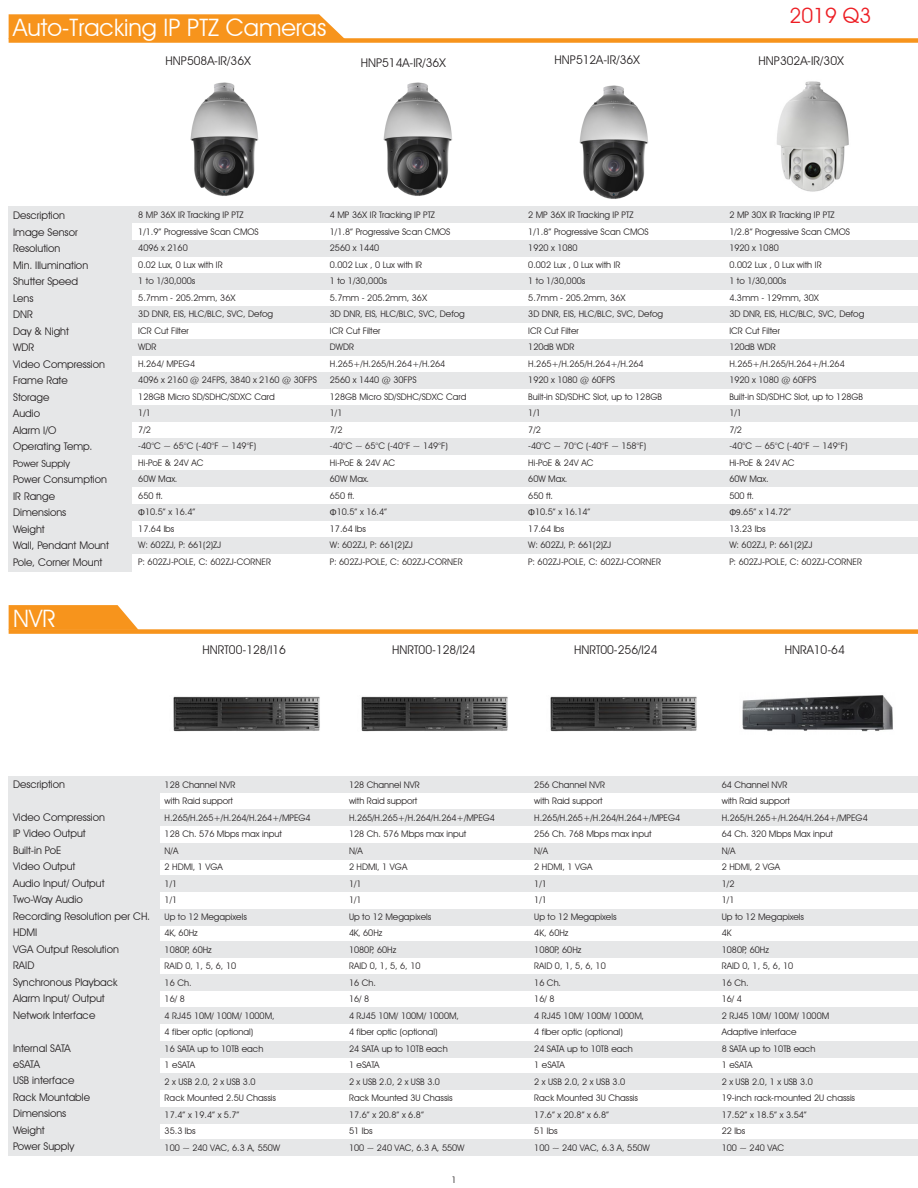
<style>
.page{position:relative;width:918px;height:1188px;background:#fff}
.page>*{position:absolute;margin:0;border:0;box-sizing:border-box;transform-origin:0 0}
.t1{font:24px "Avant Garde IT Cby BT";color:#fff}
.t2{font:21px "Avant Garde IT Cby BT";color:#ed1e24}
.t3{font:12px "Avant Garde IT Cby BT";color:#231f20}
.t4{font:10.5px/16.5px "Avant Garde IT Cby BT";color:#231f20}
.t5{font:9.75px "Avant Garde IT Cby BT";color:#231f20}
.t6{font:9px/16.5px "Avant Garde IT Cby BT";color:#231f20}
.s1{font-family:"Calibri"}
</style>
<div class="page">
<div style="left:9px;top:777px;width:151px;height:379px;background:#e6e7e8"></div>
<div style="left:132px;top:809px;width:786px;height:17px;background:#e6e7e8"></div>
<div style="left:132px;top:777px;width:786px;height:16px;background:#e6e7e8"></div>
<div style="left:132px;top:942px;width:786px;height:16px;background:#e6e7e8"></div>
<div style="left:132px;top:975px;width:786px;height:16px;background:#e6e7e8"></div>
<div style="left:132px;top:1074px;width:786px;height:16px;background:#e6e7e8"></div>
<div style="left:132px;top:875px;width:786px;height:17px;background:#e6e7e8"></div>
<div style="left:132px;top:1008px;width:786px;height:16px;background:#e6e7e8"></div>
<div style="left:132px;top:1140px;width:786px;height:16px;background:#e6e7e8"></div>
<div style="left:132px;top:843px;width:786px;height:16px;background:#e6e7e8"></div>
<div style="left:132px;top:1107px;width:786px;height:16px;background:#e6e7e8"></div>
<div style="left:132px;top:909px;width:786px;height:16px;background:#e6e7e8"></div>
<div style="left:132px;top:1041px;width:786px;height:16px;background:#e6e7e8"></div>
<div style="left:9px;top:207px;width:123px;height:365px;background:#e6e7e8"></div>
<div style="left:131px;top:207px;width:787px;height:16px;background:#e6e7e8"></div>
<div style="left:131px;top:240px;width:787px;height:17px;background:#e6e7e8"></div>
<div style="left:132px;top:339px;width:786px;height:17px;background:#e6e7e8"></div>
<div style="left:132px;top:373px;width:786px;height:16px;background:#e6e7e8"></div>
<div style="left:132px;top:504px;width:786px;height:17px;background:#e6e7e8"></div>
<div style="left:132px;top:273px;width:786px;height:17px;background:#e6e7e8"></div>
<div style="left:132px;top:405px;width:786px;height:17px;background:#e6e7e8"></div>
<div style="left:132px;top:438px;width:786px;height:17px;background:#e6e7e8"></div>
<div style="left:132px;top:537px;width:786px;height:17px;background:#e6e7e8"></div>
<div style="left:132px;top:306px;width:786px;height:16px;background:#e6e7e8"></div>
<div style="left:132px;top:471px;width:786px;height:16px;background:#e6e7e8"></div>
<svg style="left:9px;top:605px;width:129px;height:24px;background:#f79c2e"></svg>
<div style="left:9px;top:38px;width:909px;height:5px;background:#f7941c"></div>
<div style="left:9px;top:629px;width:909px;height:5px;background:#f7941c"></div>
<svg style="left:9px;top:14px;width:336px;height:25px;background:#f79927"></svg>
<img style="left:190px;top:82px;width:69px;height:114px">
<img style="left:173px;top:696px;width:147px;height:36px">
<img style="left:361px;top:696px;width:147px;height:36px">
<img style="left:550px;top:696px;width:147px;height:36px">
<img style="left:383px;top:82px;width:70px;height:114px">
<img style="left:777px;top:81px;width:72px;height:111px">
<img style="left:742px;top:695px;width:151px;height:37px">
<img style="left:579px;top:85px;width:70px;height:114px">
<p class="t1" style="left:13px;top:13px;width:315px">Auto-Tracking IP PTZ Cameras</p>
<p class="t3" style="left:166px;top:53px;width:87px">HNP508A-IR/36X</p>
<h2 class="t2" style="left:790px;top:3px;width:83px">2019 Q3</h2>
<p class="t3" style="left:361px;top:55px;width:87px">HNP514A-IR/36X</p>
<p class="t3" style="left:555px;top:52px;width:87px">HNP512A-IR/36X</p>
<p class="t3" style="left:759px;top:53px;width:87px">HNP302A-IR/30X</p>
<p class="t4" style="left:13px;top:207px;width:93px">Description<br>Image Sensor<br>Resolution<br>Min. Illumination<br>Shutter Speed<br>Lens<br>DNR<br>Day &amp; Night<br>WDR<br>Video Compression<br>Frame Rate<br>Storage<br>Audio<br>Alarm I/O<br>Operating Temp.</p>
<p class="t5" style="left:13px;top:457px;width:58px">Power Supply</p>
<p class="t4" style="left:13px;top:471px;width:97px">Power Consumption<br>IR Range<br>Dimensions<br>Weight<br>Wall, Pendant Mount<br>Pole, Corner Mount</p>
<p class="t1" style="left:13px;top:604px;width:44px">NVR</p>
<p class="t6" style="left:138px;top:207px;width:180px">8 MP 36X IR Tracking IP PTZ<br>1/1.9” Progressive Scan CMOS<br>4096 x 2160<br>0.02 Lux, 0 Lux with IR<br>1 to 1/30,000s<br>5.7mm - 205.2mm, 36X<br>3D DNR, EIS, HLC/BLC, SVC, Defog<br>ICR Cut Filter<br>WDR<br>H.264/ MPEG4<br>4096 x 2160 @ 24FPS, 3840 x 2160 @ 30FPS<br>128GB Micro SD/SDHC/SDXC Card<br>1/1<br>7/2<br>-40°C ~ 65°C (-40°F ~ 149°F)<br>Hi-PoE &amp; 24V AC<br>60W Max.<br>650 ft.<br><span class="s1">Φ</span>10.5” x 16.4”<br>17.64 lbs<br>W: 602ZJ, P: 661(2)ZJ<br>P: 602ZJ-POLE, C: 602ZJ-CORNER</p>
<p class="t6" style="left:330px;top:207px;width:138px">4 MP 36X IR Tracking IP PTZ<br>1/1.8” Progressive Scan CMOS<br>2560 x 1440<br>0.002 Lux , 0 Lux with IR<br>1 to 1/30,000s<br>5.7mm - 205.2mm, 36X<br>3D DNR, EIS, HLC/BLC, SVC, Defog<br>ICR Cut Filter<br>DWDR<br>H.265+/H.265/H.264+/H.264<br>2560 x 1440 @ 30FPS<br>128GB Micro SD/SDHC/SDXC Card<br>1/1<br>7/2<br>-40°C ~ 65°C (-40°F ~ 149°F)<br>Hi-PoE &amp; 24V AC<br>60W Max.<br>650 ft.<br><span class="s1">Φ</span>10.5” x 16.4”<br>17.64 lbs<br>W: 602ZJ, P: 661(2)ZJ<br>P: 602ZJ-POLE, C: 602ZJ-CORNER</p>
<p class="t6" style="left:528px;top:207px;width:137px">2 MP 36X IR Tracking IP PTZ<br>1/1.8” Progressive Scan CMOS<br>1920 x 1080<br>0.002 Lux , 0 Lux with IR<br>1 to 1/30,000s<br>5.7mm - 205.2mm, 36X<br>3D DNR, EIS, HLC/BLC, SVC, Defog<br>ICR Cut Filter<br>120dB WDR<br>H.265+/H.265/H.264+/H.264<br>1920 x 1080 @ 60FPS<br>Built-in SD/SDHC Slot, up to 128GB<br>1/1<br>7/2<br>-40°C ~ 70°C (-40°F ~ 158°F)<br>Hi-PoE &amp; 24V AC<br>60W Max.<br>650 ft.<br><span class="s1">Φ</span>10.5” x 16.14”<br>17.64 lbs<br>W: 602ZJ, P: 661(2)ZJ<br>P: 602ZJ-POLE, C: 602ZJ-CORNER</p>
<p class="t6" style="left:729px;top:207px;width:137px">2 MP 30X IR Tracking IP PTZ<br>1/2.8” Progressive Scan CMOS<br>1920 x 1080<br>0.002 Lux , 0 Lux with IR<br>1 to 1/30,000s<br>4.3mm - 129mm, 30X<br>3D DNR, EIS, HLC/BLC, SVC, Defog<br>ICR Cut Filter<br>120dB WDR<br>H.265+/H.265/H.264+/H.264<br>1920 x 1080 @ 60FPS<br>Built-in SD/SDHC Slot, up to 128GB<br>1/1<br>7/2<br>-40°C ~ 65°C (-40°F ~ 149°F)<br>Hi-PoE &amp; 24V AC<br>60W Max.<br>500 ft.<br><span class="s1">Φ9</span>.65” x 14.72”<br>13.23 lbs<br>W: 602ZJ, P: 661(2)ZJ<br>P: 602ZJ-POLE, C: 602ZJ-CORNER</p>
<p class="t3" style="left:203px;top:642px;width:85px">HNRT00-128/I16</p>
<p class="t3" style="left:392px;top:642px;width:85px">HNRT00-128/I24</p>
<p class="t3" style="left:574px;top:642px;width:85px">HNRT00-256/I24</p>
<p class="t3" style="left:785px;top:642px;width:62px">HNRA10-64</p>
<p class="t4" style="left:13px;top:775px;width:53px">Description</p>
<p class="t4" style="left:13px;top:808px;width:139px">Video Compression<br>IP Video Output<br>Built-in PoE<br>Video Output<br>Audio Input/ Output<br>Two-Way Audio<br>Recording Resolution per CH.<br>HDMI<br>VGA Output Resolution<br>RAID<br>Synchronous Playback<br>Alarm Input/ Output<br>Network Interface</p>
<p class="t4" style="left:13px;top:1039px;width:79px">Internal SATA eSATA<br>USB interface<br>Rack Mountable<br>Dimensions<br>Weight<br>Power Supply</p>
<p class="t6" style="left:534px;top:776px;width:148px">256 Channel NVR<br>with Raid support<br>H.265/H.265+/H.264/H.264+/MPEG4<br>256 Ch. 768 Mbps max input<br>N/A<br>2 HDMI, 1 VGA<br>1/1<br>1/1<br>Up to 12 Megapixels<br>4K, 60Hz<br>1080P, 60Hz<br>RAID 0, 1, 5, 6, 10<br>16 Ch.<br>16/ 8<br>4 RJ45 10M/ 100M/ 1000M,<br>4 fiber optic (optional)<br>24 SATA up to 10TB each<br>1 eSATA<br>2 x USB 2.0, 2 x USB 3.0<br>Rack Mounted 3U Chassis<br>17.6” x 20.8” x 6.8”<br>51 lbs<br>100 ~ 240 VAC, 6.3 A, 550W</p>
<p class="t6" style="left:165px;top:776px;width:148px">128 Channel NVR<br>with Raid support<br>H.265/H.265+/H.264/H.264+/MPEG4<br>128 Ch. 576 Mbps max input<br>N/A<br>2 HDMI, 1 VGA<br>1/1<br>1/1<br>Up to 12 Megapixels<br>4K, 60Hz<br>1080P, 60Hz<br>RAID 0, 1, 5, 6, 10<br>16 Ch.<br>16/ 8<br>4 RJ45 10M/ 100M/ 1000M,<br>4 fiber optic (optional)<br>16 SATA up to 10TB each<br>1 eSATA<br>2 x USB 2.0, 2 x USB 3.0<br>Rack Mounted 2.5U Chassis<br>17.4” x 19.4” x 5.7”<br>35.3 lbs<br>100 ~ 240 VAC, 6.3 A, 550W</p>
<p class="t6" style="left:349px;top:776px;width:148px">128 Channel NVR<br>with Raid support<br>H.265/H.265+/H.264/H.264+/MPEG4<br>128 Ch. 576 Mbps max input<br>N/A<br>2 HDMI, 1 VGA<br>1/1<br>1/1<br>Up to 12 Megapixels<br>4K, 60Hz<br>1080P, 60Hz<br>RAID 0, 1, 5, 6, 10<br>16 Ch.<br>16/ 8<br>4 RJ45 10M/ 100M/ 1000M,<br>4 fiber optic (optional)<br>24 SATA up to 10TB each<br>1 eSATA<br>2 x USB 2.0, 2 x USB 3.0<br>Rack Mounted 3U Chassis<br>17.6” x 20.8” x 6.8”<br>51 lbs<br>100 ~ 240 VAC, 6.3 A, 550W</p>
<p class="t6" style="left:722px;top:776px;width:148px">64 Channel NVR<br>with Raid support<br>H.265/H.265+/H.264/H.264+/MPEG4<br>64 Ch. 320 Mbps Max input<br>N/A<br>2 HDMI, 2 VGA<br>1/2<br>1/1<br>Up to 12 Megapixels<br>4K<br>1080P, 60Hz<br>RAID 0, 1, 5, 6, 10<br>16 Ch.<br>16/ 4<br>2 RJ45 10M/ 100M/ 1000M<br>Adaptive interface<br>8 SATA up to 10TB each<br>1 eSATA<br>2 x USB 2.0, 1 x USB 3.0<br>19-inch rack-mounted 2U chassis<br>17.52” x 18.5” x 3.54”<br>22 lbs<br>100 ~ 240 VAC</p>
<p class="t6" style="left:451px;top:1171px;width:7px">1</p>
</div>
